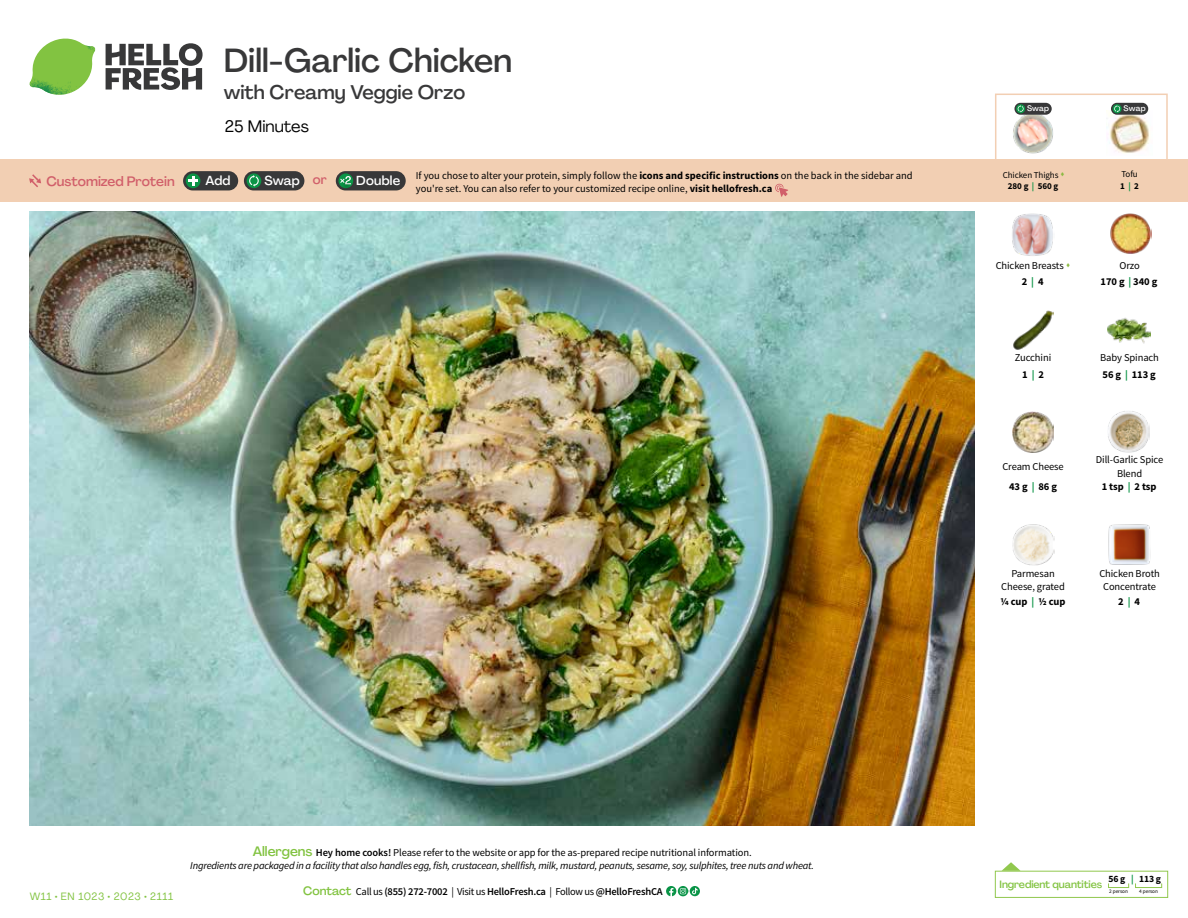
<style>
.page{position:relative;width:1188px;height:918px;background:#fff}
.page>*{position:absolute;margin:0;border:0;box-sizing:border-box;transform-origin:0 0}
.t1{font:500 33px "Agrandir";color:#383839}
.t2{font:500 19.5px "Agrandir";color:#383839}
.t3{font:16.5px "Agrandir";color:#000}
.t4{font:500 13.5px "Agrandir";color:#d15f6a}
.t5{font:500 12.9px "Agrandir";letter-spacing:.015em;color:#fff}
.t6{font:10.5px/13.8px "Source Sans Pro";letter-spacing:-.01em;color:#000;text-align:center}
.t7{font:italic 10.5px/13.5px "Source Sans Pro";letter-spacing:-.02em;color:#000;text-align:center}
.t8{font:600 10.5px "Source Sans Pro";letter-spacing:-.02em;color:#000}
.t9{font:500 10.5px "Agrandir";letter-spacing:-.01em;color:#82c341}
.t10{font:10.5px "Agrandir";letter-spacing:.05em;color:#82c341}
.t11{font:700 10.5px/15.3px "Source Sans Pro";color:#000;text-align:center}
.t12{font:700 9.6px "Source Sans Pro";color:#000}
.t13{font:9px/12px "Source Sans Pro";letter-spacing:-.01em;color:#000}
.t14{font:500 7.95px "Agrandir";letter-spacing:.01em;color:#fff}
.t15{font:5.25px "Source Sans Pro";letter-spacing:-.01em;color:#000}
.s1{color:#d15f6a}
.s2{font-weight:700}
.s3{font-weight:700;color:#0b9446}
.s4{color:#8cba42}
.s5{font-weight:400}
.s6{color:#0b9446}
.s7{font-family:"Agrandir";font-weight:500;font-style:normal;font-size:13.5px;color:#82c341}
.s8{font-weight:600;font-style:normal}
.s9{font-style:normal}
.s10{font-family:"Agrandir";font-weight:500;font-size:12px;color:#82c341}
</style>
<div class="page">
<svg style="left:106px;top:43px;width:97px;height:47px"></svg>
<svg style="left:34px;top:39px;width:59px;height:38px"></svg>
<img style="left:65px;top:39px;width:30px;height:25px">
<img style="left:33px;top:60px;width:56px;height:10px">
<img style="left:29px;top:64px;width:58px;height:31px">
<img style="left:64px;top:70px;width:25px;height:24px">
<img style="left:30px;top:211px;width:945px;height:615px">
<svg style="left:690px;top:886px;width:10px;height:10px"></svg>
<svg style="left:666px;top:886px;width:32px;height:10px"></svg>
<svg style="left:1002px;top:862px;width:19px;height:9px"></svg>
<div style="left:995px;top:871px;width:173px;height:27px;border:1px solid #91c84e"></div>
<div style="left:1108px;top:883px;width:21px;height:5px;border:1px solid #91c84e"></div>
<div style="left:1135px;top:883px;width:27px;height:5px;border:1px solid #91c84e"></div>
<img style="left:1013px;top:310px;width:41px;height:40px">
<img style="left:1108px;top:317px;width:42px;height:27px">
<img style="left:1013px;top:411px;width:41px;height:41px">
<img style="left:1108px;top:411px;width:42px;height:42px">
<img style="left:1012px;top:524px;width:42px;height:41px">
<img style="left:1108px;top:524px;width:43px;height:41px">
<img style="left:1110px;top:213px;width:41px;height:41px">
<img style="left:1012px;top:213px;width:41px;height:43px">
<div style="left:0;top:160px;width:1188px;height:42px;background:#f2cfb3"></div>
<svg style="left:29px;top:174px;width:12px;height:13px"></svg>
<div style="left:336px;top:171px;width:70px;height:19px;background:#383839;border-radius:10px"></div>
<svg style="left:338px;top:173px;width:15px;height:15px"></svg>
<div style="left:341px;top:180px;width:11px;height:11px;background:#000;opacity:.35"></div>
<svg style="left:339px;top:176px;width:12px;height:8px"></svg>
<div style="left:244px;top:171px;width:60px;height:19px;background:#383839;border-radius:10px"></div>
<div style="left:247px;top:173px;width:14px;height:15px;background:#0b9446;border-radius:50%"></div>
<svg style="left:249px;top:175px;width:10px;height:12px"></svg>
<div style="left:183px;top:171px;width:55px;height:19px;background:#383839;border-radius:10px"></div>
<div style="left:186px;top:173px;width:14px;height:15px;background:#0b9446;border-radius:50%"></div>
<svg style="left:188px;top:176px;width:10px;height:10px"></svg>
<svg style="left:775px;top:183px;width:13px;height:14px"></svg>
<div style="left:995px;top:94px;width:173px;height:69px;border:2px solid #f2cfb3"></div>
<img style="left:1109px;top:111px;width:41px;height:42px">
<img style="left:1013px;top:115px;width:40px;height:39px">
<div style="left:1111px;top:103px;width:37px;height:12px;background:#383839;border-radius:6px"></div>
<svg style="left:1113px;top:104px;width:9px;height:9px"></svg>
<svg style="left:1114px;top:105px;width:6px;height:7px"></svg>
<div style="left:1014px;top:103px;width:38px;height:12px;background:#383839;border-radius:6px"></div>
<svg style="left:1016px;top:104px;width:9px;height:9px"></svg>
<svg style="left:1018px;top:105px;width:6px;height:7px"></svg>
<h1 class="t1" style="left:224px;top:40px;width:290px">Dill-Garlic Chicken</h1>
<h2 class="t2" style="left:224px;top:80px;width:243px">with Creamy Veggie Orzo</h2>
<h3 class="t3" style="left:225px;top:116px;width:86px">25 Minutes</h3>
<p class="t14" style="left:1027px;top:104px;width:24px">Swap</p>
<p class="t14" style="left:1124px;top:104px;width:24px">Swap</p>
<p class="t4" style="left:46px;top:173px;width:130px">Customized Protein</p>
<p class="t5" style="left:205px;top:172px;width:27px">Add</p>
<p class="t5" style="left:264px;top:172px;width:64px">Swap <span class="s1">or</span></p>
<p class="t5" style="left:356px;top:172px;width:45px">Double</p>
<p class="t13" style="left:1120px;top:168px;width:20px">Tofu<br><span class="s2">1</span> <span class="s3">|</span> <span class="s2">2</span></p>
<p class="t6" style="left:416px;top:168px;width:498px;text-align:left">If you chose to alter your protein, simply follow the <span class="s2">icons and specific instructions</span> on the back in the sidebar and you're set. You can also refer to your customized recipe online, <span class="s2">visit hellofresh.ca</span></p>
<p class="t13" style="left:1003px;top:169px;width:64px;text-align:center">Chicken Thighs <span class="s4">▲<br></span><span class="s2">280 g</span> <span class="s3">|</span> <span class="s2">560 g</span></p>
<p class="t6" style="left:996px;top:257px;width:76px;line-height:16px">Chicken Breasts <span class="s4">▲<br></span><span class="s2">2</span> <span class="s3">|</span> <span class="s2">4</span></p>
<p class="t11" style="left:1101px;top:259px;width:58px"><span class="s5">Orzo<br></span>170 g <span class="s6">|</span> 340 g</p>
<p class="t6" style="left:1015px;top:349px;width:38px;line-height:17px">Zucchini<br><span class="s2">1</span> <span class="s3">|</span> <span class="s2">2</span></p>
<p class="t6" style="left:1100px;top:349px;width:60px;line-height:17px;text-align:left">Baby Spinach<br><span class="s2">56 g</span> <span class="s3">|</span> <span class="s2">113 g</span></p>
<p class="t6" style="left:1002px;top:456px;width:63px;line-height:20.1px">Cream Cheese<br><span class="s2">43 g</span> <span class="s3">|</span> <span class="s2">86 g</span></p>
<p class="t6" style="left:1096px;top:453px;width:69px;line-height:13.2px">Dill-Garlic Spice<br>Blend<br><span class="s2">1 tsp</span> <span class="s3">|</span> <span class="s2">2 tsp</span></p>
<p class="t10" style="left:30px;top:890px;width:145px">W11 • EN 1023 • 2023 • 2111</p>
<p class="t7" style="left:190px;top:846px;width:625px"><span class="s7">Allergens</span> <span class="s8">Hey home cooks!</span> <span class="s9">Please refer to the website or app for the as-prepared recipe nutritional information.<br></span>Ingredients are packaged in a facility that also handles egg, fish, crustacean, shellfish, milk, mustard, peanuts, sesame, soy, sulphites, tree nuts and wheat.</p>
<p class="t8" style="left:303px;top:885px;width:361px"><span class="s10">Contact</span> <span class="s5">Call us</span> (855) 272-7002 <span class="s5">| Visit us</span> HelloFresh.ca <span class="s5">| Follow us</span> @HelloFreshCA</p>
<p class="t6" style="left:1000px;top:567px;width:67px">Parmesan<br>Cheese, grated<br><span class="s2">1/4 cup</span> <span class="s3">|</span> <span class="s2">1/2 cup</span></p>
<p class="t6" style="left:1099px;top:567px;width:62px">Chicken Broth<br>Concentrate<br><span class="s2">2</span> <span class="s3">|</span> <span class="s2">4</span></p>
<p class="t12" style="left:1108px;top:873px;width:54px">56 g <span class="s6">|</span> 113 g</p>
<p class="t15" style="left:1109px;top:888px;width:20px">2 person</p>
<p class="t15" style="left:1139px;top:888px;width:20px">4 person</p>
<p class="t9" style="left:1000px;top:878px;width:104px">Ingredient quantities</p>
</div>
